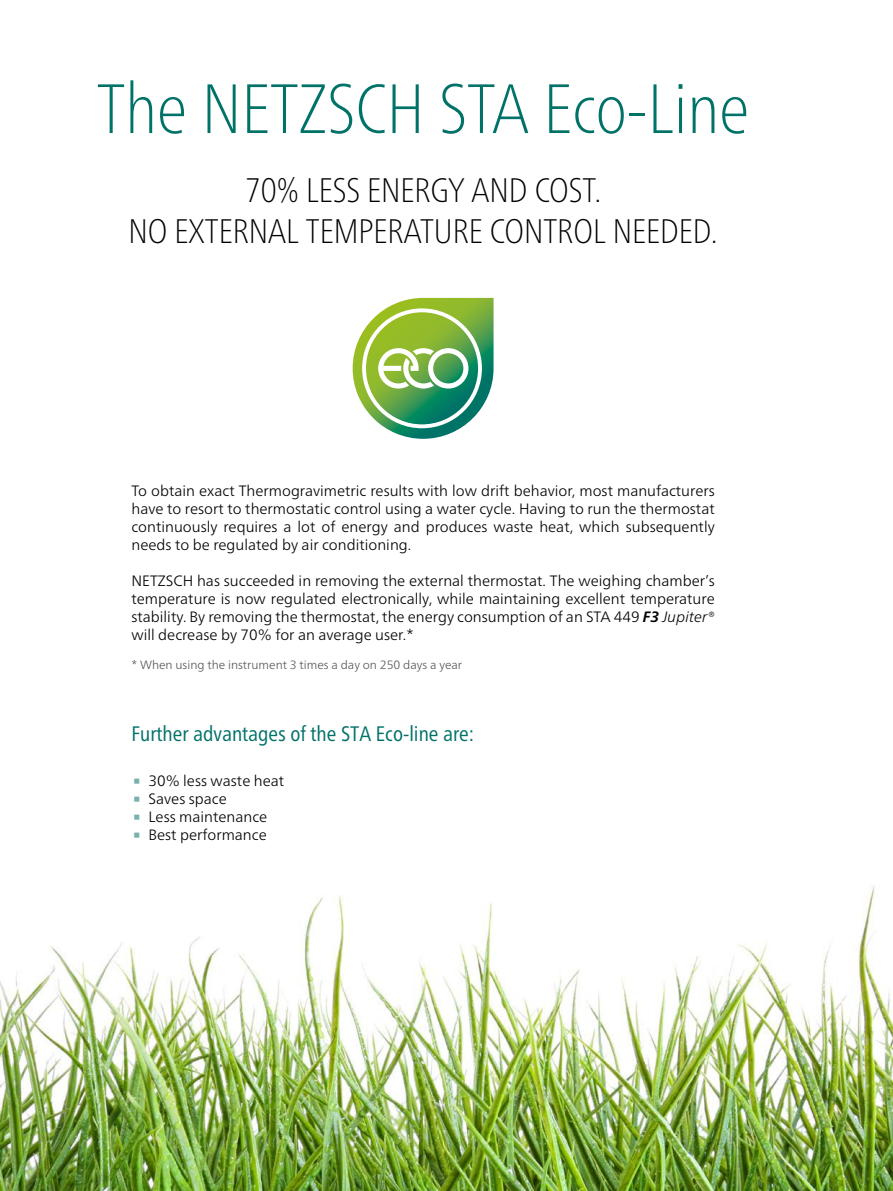
<style>
.page{position:relative;width:893px;height:1191px;background:#fff}
.page>*{position:absolute;margin:0;border:0;box-sizing:border-box;transform-origin:0 0}
.Headline_n{font:100 condensed 69.75px "Frutiger Neue LTW1 G";color:#007268}
.t1{font:45px "Frutiger Neue LTW1 G";color:#79b1ad}
.Headline_n-2{font:100 condensed 34.05px "Frutiger Neue LTW1 G";color:#000}
.Subhead_1_grün_n{font:condensed 21px "Frutiger Neue LTW1 G";color:#007268}
.Fließtext_de_n{font:300 15px/18px "Frutiger Neue LTW1 G";color:#000;text-align:justify}
.Bildunterschrift_n{font:300 12px "Frutiger Neue LTW1 G";color:#565655}
.s1{font-weight:700;font-style:italic}
.s2{font-style:italic}
</style>
<div class="page">
<img style="left:0;top:885px;width:893px;height:306px">
<svg style="left:353px;top:298px;width:141px;height:141px"></svg>
<p class="Headline_n" style="left:97px;top:58px;width:654px">The NETZSCH STA Eco-Line</p>
<p class="Headline_n-2" style="left:245px;top:166px;width:358px">70% LESS ENERGY AND COST.</p>
<p class="Headline_n-2" style="left:128px;top:206px;width:591px">NO EXTERNAL TEMPERATURE CONTROL NEEDED.</p>
<p class="Fließtext_de_n" style="left:131px;top:481px;width:585px">To obtain exact Thermogravimetric results with low drift behavior, most manufacturers have to resort to thermostatic control using a water cycle. Having to run the thermostat continuously requires a lot of energy and produces waste heat, which subsequently needs to be regulated by air conditioning.</p>
<p class="Fließtext_de_n" style="left:131px;top:571px;width:585px">NETZSCH has succeeded in removing the external thermostat. The weighing chamber’s temperature is now regulated electronically, while maintaining excellent temperature stability. By removing the thermostat, the energy consumption of an STA 449 <span class="s1">F3</span> <span class="s2">Jupiter® </span>will decrease by 70% for an average user.*</p>
<p class="Bildunterschrift_n" style="left:131px;top:657px;width:332px">* When using the instrument 3 times a day on 250 days a year</p>
<p class="Subhead_1_grün_n" style="left:131px;top:718px;width:344px">Further advantages of the STA Eco-line are:</p>
<p class="t1" style="left:131px;top:751px;width:12px">∙</p>
<p class="Fließtext_de_n" style="left:148px;top:771px;width:137px">30% less waste heat</p>
<p class="t1" style="left:131px;top:769px;width:12px">∙</p>
<p class="Fließtext_de_n" style="left:148px;top:789px;width:80px">Saves space</p>
<p class="t1" style="left:131px;top:787px;width:12px">∙</p>
<p class="Fließtext_de_n" style="left:148px;top:807px;width:120px">Less maintenance</p>
<p class="t1" style="left:131px;top:805px;width:12px">∙</p>
<p class="Fließtext_de_n" style="left:148px;top:825px;width:120px">Best performance</p>
</div>
